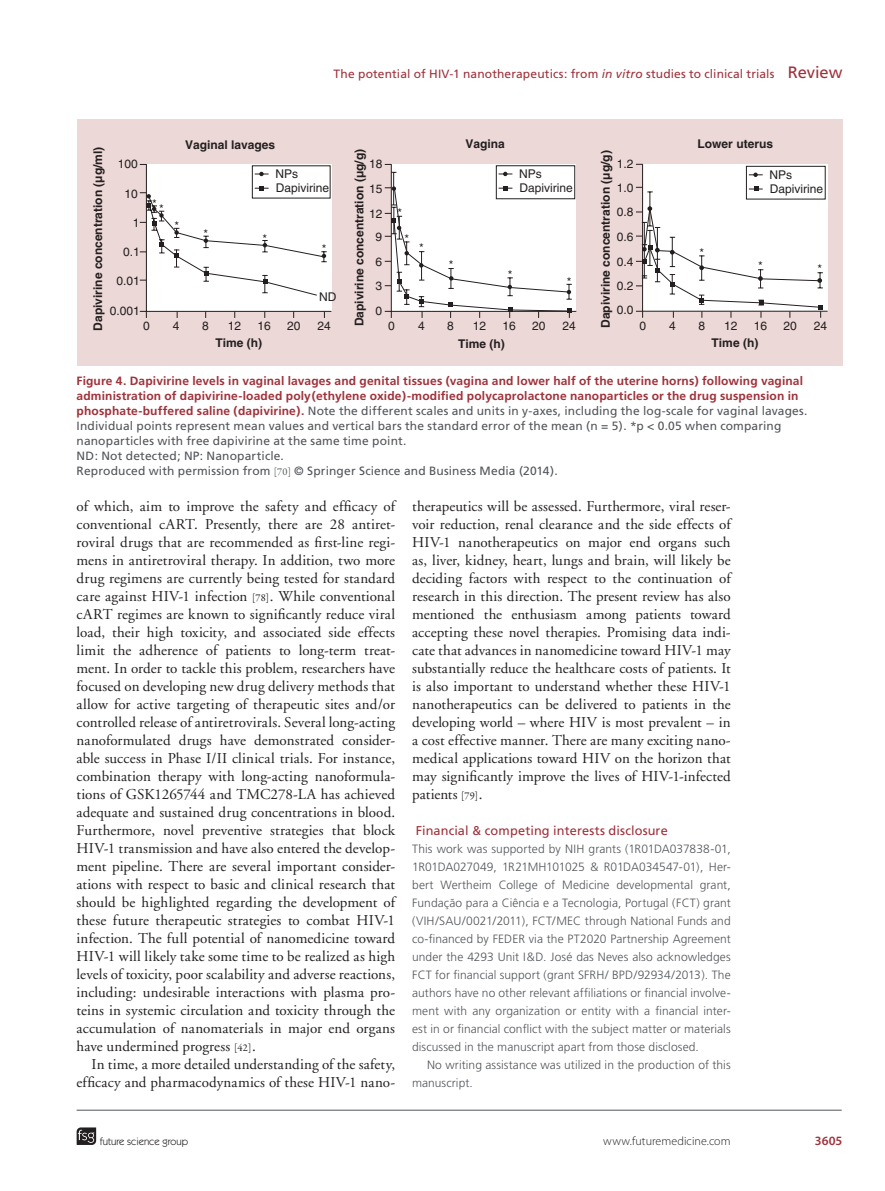
<style>
.page{position:relative;width:885px;height:1191px;background:#fff}
.page>*{position:absolute;margin:0;border:0;box-sizing:border-box;transform-origin:0 0}
.t1{font:15px/18px "Adobe Garamond";letter-spacing:.005em;color:#231f20;text-align:justify}
.t2{font:12.75px "Frutiger";letter-spacing:.01em;color:#9f313a}
.t3{font:600 12.75px "Myriad Pro";color:#9f313a}
.t4{font:300 12px/18px "Frutiger";letter-spacing:.005em;color:#52555a;text-align:justify}
.t5{font:12px/15px "Frutiger";letter-spacing:.01em;color:#52555a}
.t6{font:700 12px "Helvetica LT Std";color:#231f20}
.t7{font:12px/24.5px "Helvetica LT Std";color:#231f20}
.t8{font:12px "Frutiger";letter-spacing:.01em;color:#9f313a}
.t9{font:300 12px "Myriad Pro";letter-spacing:.005em;color:#231f20}
.t10{font:10.5px "Itc Kabel";color:#231f20}
.s1{font-style:italic}
.s2{font-size:16.5px}
.s3{font-weight:700;color:#9f313a}
.s4{font-family:"Garamond Premr Pro";font-size:10.5px}
</style>
<div class="page">
<div style="left:77px;top:119px;width:765px;height:247px;background:#ecd8d6"></div>
<svg style="left:139px;top:163px;width:686px;height:155px"></svg>
<svg style="left:77px;top:1127px;width:19px;height:18px"></svg>
<hr style="left:77px;top:1109px;width:764px;height:1px;background:#52555a">
<p class="t8" style="left:333px;top:67px;width:510px">The potential of HIV-1 nanotherapeutics: from <span class="s1">in vitro</span> studies to clinical trials <span class="s2">Review</span></p>
<p class="t6" style="left:465px;top:137px;width:41px">Vagina</p>
<p class="t6" style="left:697px;top:137px;width:77px">Lower uterus</p>
<p class="t7" style="left:616px;top:151px;width:18px;text-align:justify">1.2<br>1.0<br>0.8<br>0.6<br>0.4<br>0.2<br>0.0</p>
<p class="t6" style="left:185px;top:137px;width:92px">Vaginal lavages</p>
<p class="t6" style="left:91px;top:331px;width:186px;rotate:-90deg">Dapivirine concentration (µg/ml)</p>
<p class="t6" style="left:352px;top:326px;width:179px;rotate:-90deg">Dapivirine concentration (µg/g)</p>
<p class="t6" style="left:598px;top:328px;width:179px;rotate:-90deg">Dapivirine concentration (µg/g)</p>
<p class="t7" style="left:369px;top:151px;width:15px;text-align:justify">18<br>15<br>12</p>
<p class="t7" style="left:375px;top:224px;width:8px;text-align:justify">9<br>6<br>3<br>0</p>
<p class="t7" style="left:118px;top:152px;width:22px">100</p>
<p class="t7" style="left:124px;top:181px;width:15px">10</p>
<p class="t7" style="left:133px;top:211px;width:8px">1</p>
<p class="t7" style="left:123px;top:240px;width:18px">0.1</p>
<p class="t7" style="left:116px;top:269px;width:25px">0.01</p>
<p class="t7" style="left:110px;top:298px;width:32px">0.001</p>
<p class="t7" style="left:275px;top:166px;width:55px;line-height:14.4px">NPs<br>Dapivirine</p>
<p class="t7" style="left:519px;top:166px;width:55px;line-height:14.4px">NPs<br>Dapivirine</p>
<p class="t7" style="left:769px;top:167px;width:55px;line-height:14.4px">NPs<br>Dapivirine</p>
<p class="t7" style="left:152px;top:191px;width:6px">*</p>
<p class="t7" style="left:159px;top:196px;width:6px">*</p>
<p class="t7" style="left:397px;top:201px;width:6px">*</p>
<p class="t7" style="left:174px;top:214px;width:6px">*</p>
<p class="t7" style="left:203px;top:221px;width:6px">*</p>
<p class="t7" style="left:262px;top:226px;width:6px">*</p>
<p class="t7" style="left:404px;top:227px;width:6px">*</p>
<p class="t7" style="left:419px;top:236px;width:6px">*</p>
<p class="t7" style="left:321px;top:237px;width:6px">*</p>
<p class="t7" style="left:699px;top:240px;width:6px">*</p>
<p class="t7" style="left:449px;top:253px;width:6px">*</p>
<p class="t7" style="left:758px;top:253px;width:6px">*</p>
<p class="t7" style="left:817px;top:257px;width:6px">*</p>
<p class="t7" style="left:508px;top:263px;width:6px">*</p>
<p class="t7" style="left:566px;top:269px;width:6px">*</p>
<p class="t7" style="left:319px;top:285px;width:19px">ND</p>
<p class="t7" style="left:639px;top:313px;width:8px">0</p>
<p class="t7" style="left:669px;top:313px;width:8px">4</p>
<p class="t7" style="left:698px;top:313px;width:8px">8</p>
<p class="t7" style="left:724px;top:313px;width:15px">12</p>
<p class="t7" style="left:753px;top:313px;width:15px">16</p>
<p class="t7" style="left:783px;top:313px;width:15px">20</p>
<p class="t7" style="left:813px;top:313px;width:15px">24</p>
<p class="t7" style="left:143px;top:313px;width:8px">0</p>
<p class="t7" style="left:173px;top:313px;width:8px">4</p>
<p class="t7" style="left:202px;top:313px;width:8px">8</p>
<p class="t7" style="left:228px;top:313px;width:15px">12</p>
<p class="t7" style="left:257px;top:313px;width:15px">16</p>
<p class="t7" style="left:287px;top:313px;width:15px">20</p>
<p class="t7" style="left:317px;top:313px;width:15px">24</p>
<p class="t7" style="left:388px;top:313px;width:8px">0</p>
<p class="t7" style="left:418px;top:313px;width:8px">4</p>
<p class="t7" style="left:447px;top:313px;width:8px">8</p>
<p class="t7" style="left:473px;top:313px;width:15px">12</p>
<p class="t7" style="left:502px;top:313px;width:15px">16</p>
<p class="t7" style="left:532px;top:313px;width:15px">20</p>
<p class="t7" style="left:562px;top:313px;width:15px">24</p>
<p class="t6" style="left:215px;top:336px;width:48px">Time (h)</p>
<p class="t6" style="left:458px;top:336px;width:48px">Time (h)</p>
<p class="t6" style="left:711px;top:336px;width:48px">Time (h)</p>
<p class="t5" style="left:77px;top:373px;width:732px"><span class="s3">Figure 4. Dapivirine levels in vaginal lavages and genital tissues (vagina and lower half of the uterine horns) following vaginal administration of dapivirine-loaded poly(ethylene oxide)-modified polycaprolactone nanoparticles or the drug suspension in phosphate-buffered saline (dapivirine).</span> Note the different scales and units in y-axes, including the log-scale for vaginal lavages.<br>Individual points represent mean values and vertical bars the standard error of the mean (n = 5). *p &lt; 0.05 when comparing nanoparticles with free dapivirine at the same time point.<br>ND: Not detected; NP: Nanoparticle.<br>Reproduced with permission from <span class="s4">[70]</span> © Springer Science and Business Media (2014).</p>
<p class="t1" style="left:77px;top:497px;width:320px">of which, aim to improve the safety and efficacy of conventional cART. Presently, there are 28 antiret&shy;roviral drugs that are recommended as first-line regi&shy;mens in antiretroviral therapy. In addition, two more drug regimens are currently being tested for standard care against HIV-1 infection <span class="s4">[78]</span>. While conventional cART regimes are known to significantly reduce viral load, their high toxicity, and associated side effects limit the adherence of patients to long-term treat&shy;ment. In order to tackle this problem, researchers have focused on developing new drug delivery methods that allow for active targeting of therapeutic sites and/or controlled release of antiretrovirals. Several long-acting nanoformulated drugs have demonstrated consider&shy;able success in Phase I/II clinical trials. For instance, combination therapy with long-acting nanoformula&shy;tions of GSK1265744 and TMC278-LA has achieved adequate and sustained drug concentrations in blood.<br>Furthermore, novel preventive strategies that block HIV-1 transmission and have also entered the develop&shy;ment pipeline. There are several important consider&shy;ations with respect to basic and clinical research that should be highlighted regarding the development of these future therapeutic strategies to combat HIV-1 infection. The full potential of nanomedicine toward HIV-1 will likely take some time to be realized as high levels of toxicity, poor scalability and adverse reactions, including: undesirable interactions with plasma pro&shy;teins in systemic circulation and toxicity through the accumulation of nanomaterials in major end organs have undermined progress <span class="s4">[42]</span>.</p>
<p class="t1" style="left:77px;top:1055px;width:320px;text-align:right">In time, a more detailed understanding of the safety, efficacy and pharmacodynamics of these HIV-1 nano-</p>
<p class="t1" style="left:412px;top:497px;width:320px">therapeutics will be assessed. Furthermore, viral reser&shy;voir reduction, renal clearance and the side effects of HIV-1 nanotherapeutics on major end organs such as, liver, kidney, heart, lungs and brain, will likely be deciding factors with respect to the continuation of research in this direction. The present review has also mentioned the enthusiasm among patients toward accepting these novel therapies. Promising data indi&shy;cate that advances in nanomedicine toward HIV-1 may substantially reduce the healthcare costs of patients. It is also important to understand whether these HIV-1 nanotherapeutics can be delivered to patients in the developing world – where HIV is most prevalent – in a cost effective manner. There are many exciting nano&shy;medical applications toward HIV on the horizon that may significantly improve the lives of HIV-1-infected patients <span class="s4">[79]</span>.</p>
<p class="t2" style="left:415px;top:823px;width:253px">Financial &amp; competing interests disclosure</p>
<p class="t4" style="left:412px;top:839px;width:320px">This work was supported by NIH grants (1R01DA037838-01, 1R01DA027049, 1R21MH101025 &amp; R01DA034547-01), Her&shy;bert Wertheim College of Medicine developmental grant, Fundação para a Ciência e a Tecnologia, Portugal (FCT) grant (VIH/SAU/0021/2011), FCT/MEC through National Funds and co-financed by FEDER via the PT2020 Partnership Agreement under the 4293 Unit I&amp;D. José das Neves also acknowledges FCT for financial support (grant SFRH/ BPD/92934/2013). The authors have no other relevant affiliations or financial involve&shy;ment with any organization or entity with a financial inter&shy;est in or financial conflict with the subject matter or materials discussed in the manuscript apart from those disclosed.</p>
<p class="t4" style="left:412px;top:1055px;width:320px;text-indent:15px">No writing assistance was utilized in the production of this manuscript.</p>
<p class="t10" style="left:100px;top:1135px;width:90px">future science group</p>
<p class="t9" style="left:603px;top:1134px;width:129px">www.futuremedicine.com</p>
<p class="t3" style="left:814px;top:1132px;width:29px">3605</p>
</div>
